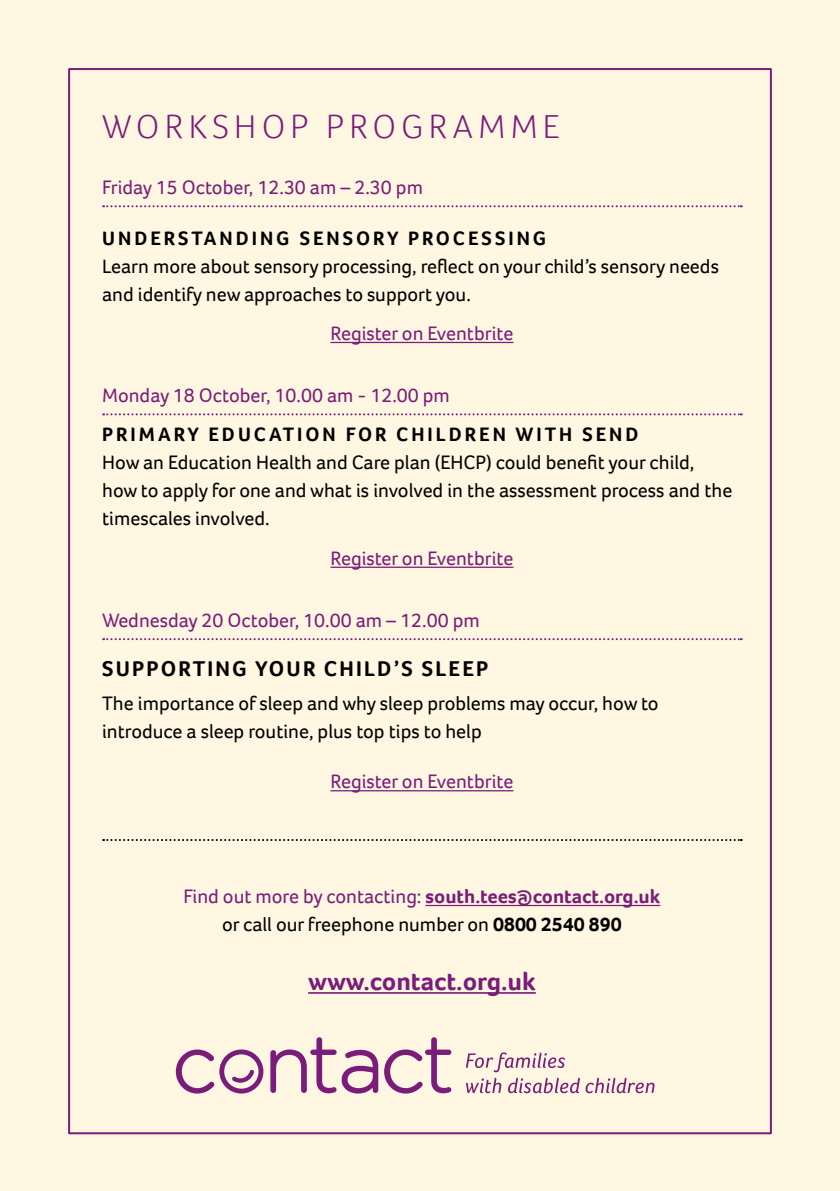
<style>
.page{position:relative;width:840px;height:1191px;background:#fff}
.page>*{position:absolute;margin:0;border:0;box-sizing:border-box;transform-origin:0 0}
.t1{font:300 34px "Foco";letter-spacing:.155em;color:#7a1c79}
.t2{font:700 26px "Foco";color:#7a1c79}
.t3{font:700 22px "Foco";letter-spacing:.1em;color:#000}
.t4{font:20px/28px "Foco";color:#000}
.t5{font:20px "Foco";color:#7a1c79}
.t6{font:700 20px "Foco";letter-spacing:.15em;color:#000}
.s1{color:#7a1c79}
.s2{font-weight:700;color:#7a1c79}
.s3{font-weight:700}
</style>
<div class="page">
<div style="left:0;top:0;width:839px;height:1191px;background:#fff7e2"></div>
<svg style="left:103px;top:205px;width:638px;height:2px"></svg>
<hr style="left:330px;top:342px;width:183px;height:1px;background:#7a1c79">
<svg style="left:103px;top:413px;width:638px;height:2px"></svg>
<hr style="left:330px;top:566px;width:183px;height:2px;background:#7a1c79">
<svg style="left:103px;top:638px;width:638px;height:2px"></svg>
<hr style="left:330px;top:790px;width:183px;height:1px;background:#7a1c79">
<svg style="left:103px;top:839px;width:638px;height:2px"></svg>
<hr style="left:425px;top:905px;width:235px;height:1px;background:#7a1c79">
<hr style="left:308px;top:992px;width:227px;height:1px;background:#7a1c79">
<svg style="left:176px;top:1037px;width:275px;height:56px"></svg>
<svg style="left:466px;top:1052px;width:113px;height:41px"></svg>
<svg style="left:585px;top:1077px;width:69px;height:16px"></svg>
<h1 class="t1" style="left:102px;top:104px;width:458px">WORKSHOP PROGRAMME</h1>
<p class="t5" style="left:102px;top:174px;width:322px">Friday 15 October, 12.30 am – 2.30 pm</p>
<p class="t6" style="left:102px;top:225px;width:445px">UNDERSTANDING SENSORY PROCESSING</p>
<p class="t4" style="left:102px;top:252px;width:618px">Learn more about sensory processing, reflect on your child’s sensory needs and identify new approaches to support you.</p>
<p class="t5" style="left:330px;top:320px;width:184px">Register on Eventbrite</p>
<p class="t5" style="left:102px;top:382px;width:349px">Monday 18 October, 10.00 am - 12.00 pm</p>
<p class="t6" style="left:102px;top:421px;width:537px">PRIMARY EDUCATION FOR CHILDREN WITH SEND</p>
<p class="t4" style="left:102px;top:448px;width:631px">How an Education Health and Care plan (EHCP) could benefit your child, how to apply for one and what is involved in the assessment process and the timescales involved.</p>
<p class="t5" style="left:330px;top:545px;width:184px">Register on Eventbrite</p>
<p class="t5" style="left:102px;top:607px;width:379px">Wednesday 20 October, 10.00 am – 12.00 pm</p>
<p class="t3" style="left:102px;top:654px;width:387px">SUPPORTING YOUR CHILD’S SLEEP</p>
<p class="t4" style="left:102px;top:688px;width:557px">The importance of sleep and why sleep problems may occur, how to introduce a sleep routine, plus top tips to help</p>
<p class="t5" style="left:330px;top:768px;width:184px">Register on Eventbrite</p>
<p class="t4" style="left:183px;top:882px;width:478px;text-align:center"><span class="s1">Find out more by contacting:</span> <span class="s2">south.tees@contact.org.uk </span>or call our freephone number on <span class="s3">0800 2540 890</span></p>
<h2 class="t2" style="left:308px;top:963px;width:229px">www.contact.org.uk</h2>
</div>
